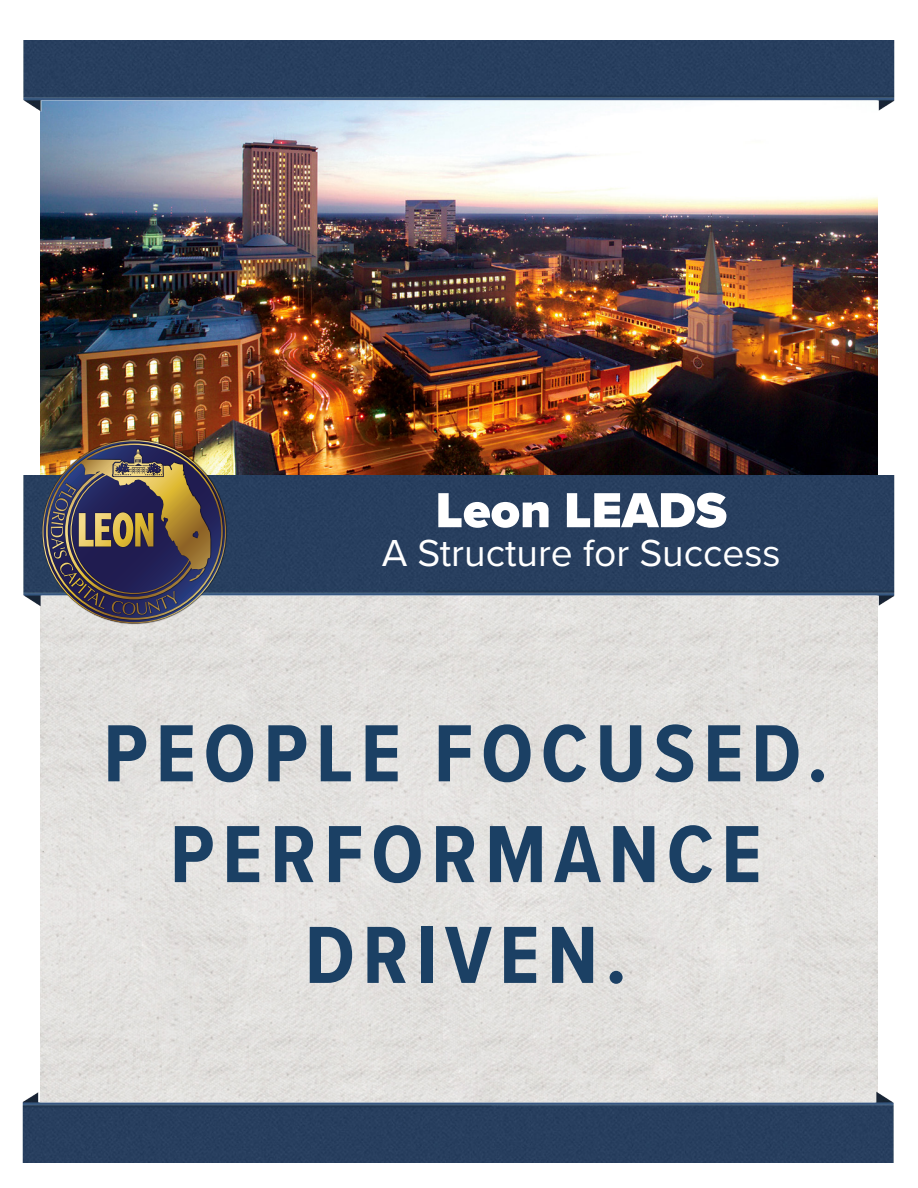
<style>
.page{position:relative;width:918px;height:1188px;background:#fff}
.page>*{position:absolute;margin:0;border:0;box-sizing:border-box;transform-origin:0 0}
.t1{font:700 84px/100.8px "Proxima Nova Cond";letter-spacing:.09em;color:#1b4064;text-align:center}
.t2{font:900 51px "Proxima Nova";color:#fff}
.t3{font:39px "Proxima Nova";color:#fff}
</style>
<div class="page">
<img style="left:40px;top:612px;width:838px;height:473px">
<img style="left:40px;top:117px;width:838px;height:358px">
<img style="left:23px;top:40px;width:872px;height:77px">
<img style="left:22px;top:1085px;width:872px;height:77px">
<img style="left:23px;top:475px;width:872px;height:137px">
<img style="left:41px;top:439px;width:187px;height:186px">
<img style="left:42px;top:440px;width:184px;height:183px">
<p class="t2" style="left:436px;top:472px;width:293px">Leon LEADS</p>
<p class="t3" style="left:382px;top:524px;width:400px">A Structure for Success</p>
<p class="t1" style="left:103px;top:701px;width:726px">PEOPLE FOCUSED.<br>PERFORMANCE<br>DRIVEN.</p>
</div>
